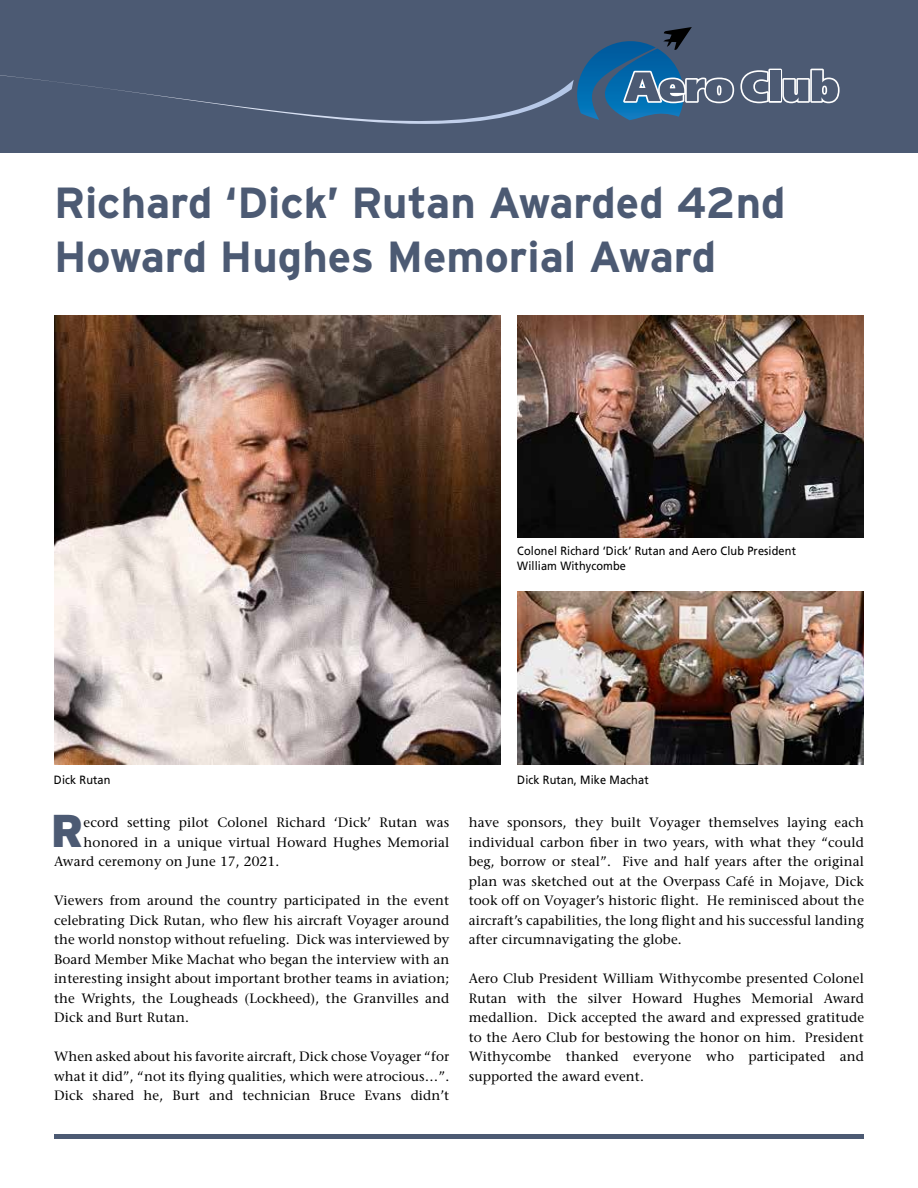
<style>
.page{position:relative;width:918px;height:1188px;background:#fff}
.page>*{position:absolute;margin:0;border:0;box-sizing:border-box;transform-origin:0 0}
.t1{font:900 45.9px "Interstate";color:#4c5a73}
.t2{font:700 43.5px/54px "Interstate";color:#4c5a73}
.t3{font:13.5px/19.5px "Stone Serif";letter-spacing:.01em;color:#000;text-align:justify}
.t4{font:12px/15px "Frutiger";letter-spacing:.01em;color:#000;scale:.92 1}
</style>
<div class="page">
<hr style="left:54px;top:1134px;width:810px;height:4px;background:#4c5a73">
<img style="left:517px;top:315px;width:347px;height:223px">
<img style="left:517px;top:592px;width:347px;height:173px">
<img style="left:54px;top:315px;width:446px;height:450px">
<div style="left:0;top:0;width:918px;height:153px;background:#4c5a73"></div>
<svg style="left:0;top:27px;width:840px;height:97px"></svg>
<h2 class="t2" style="left:54px;top:175px;width:733px">Richard ‘Dick’ Rutan Awarded 42nd<br>Howard Hughes Memorial Award</h2>
<p class="t4" style="left:517px;top:543px;width:304px">Colonel Richard ‘Dick’ Rutan and Aero Club President<br>William Withycombe</p>
<p class="t4" style="left:54px;top:772px;width:63px">Dick Rutan</p>
<p class="t4" style="left:517px;top:772px;width:144px">Dick Rutan, Mike Machat</p>
<h1 class="t1" style="left:51px;top:804px;width:34px">R</h1>
<p class="t3" style="left:84px;top:813px;width:367px">ecord setting pilot Colonel Richard ‘Dick’ Rutan was</p>
<p class="t3" style="left:84px;top:832px;width:367px">honored in a unique virtual Howard Hughes Memorial</p>
<p class="t3" style="left:54px;top:852px;width:227px">Award ceremony on June 17, 2021.</p>
<p class="t3" style="left:54px;top:891px;width:397px">Viewers from around the country participated in the event celebrating Dick Rutan, who flew his aircraft Voyager around the world nonstop without refueling. Dick was interviewed by Board Member Mike Machat who began the interview with an interesting insight about important brother teams in aviation; the Wrights, the Lougheads (Lockheed), the Granvilles and Dick and Burt Rutan.</p>
<p class="t3" style="left:54px;top:1047px;width:397px">When asked about his favorite aircraft, Dick chose Voyager “for what it did”, “not its flying qualities, which were atrocious…”.<br>Dick shared he, Burt and technician Bruce Evans didn’t</p>
<p class="t3" style="left:469px;top:813px;width:397px">have sponsors, they built Voyager themselves laying each individual carbon fiber in two years, with what they “could beg, borrow or steal”. Five and half years after the original plan was sketched out at the Overpass Café in Mojave, Dick took off on Voyager’s historic flight. He reminisced about the aircraft’s capabilities, the long flight and his successful landing after circumnavigating the globe.</p>
<p class="t3" style="left:469px;top:969px;width:397px">Aero Club President William Withycombe presented Colonel Rutan with the silver Howard Hughes Memorial Award medallion. Dick accepted the award and expressed gratitude to the Aero Club for bestowing the honor on him. President Withycombe thanked everyone who participated and supported the award event.</p>
</div>
